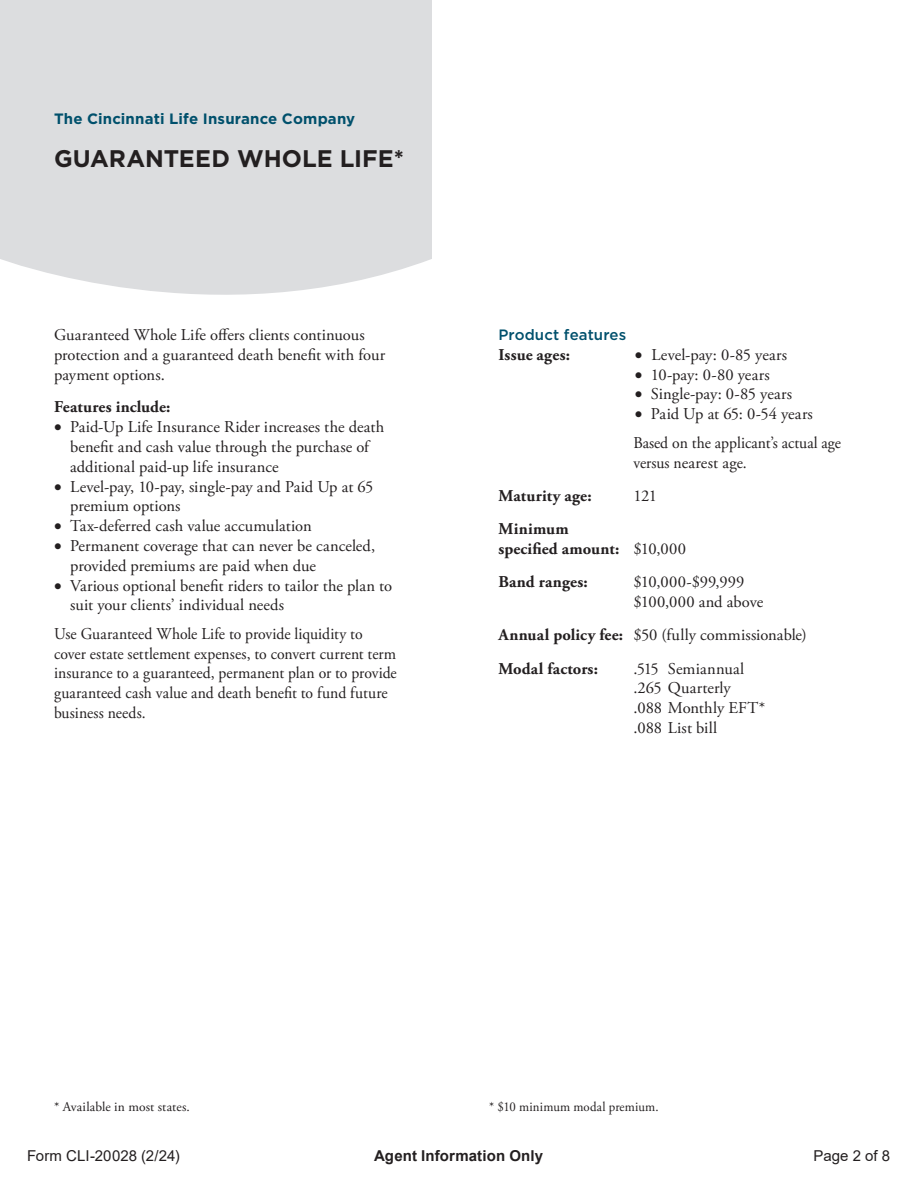
<style>
.page{position:relative;width:918px;height:1188px;background:#fff}
.page>*{position:absolute;margin:0;border:0;box-sizing:border-box;transform-origin:0 0}
.t1{font:700 24px "Gotham";color:#231f20}
.t2{font:16.5px/19.8px "Adobe Garamond Pro";color:#231f20}
.t3{font:16.5px/19.8px "Adobe Garamond Pro";color:#231f20;scale:.95 1}
.t4{font:700 16.5px/19.8px "Adobe Garamond Pro";letter-spacing:.01em;color:#231f20}
.t5{font:700 15px "Gotham";letter-spacing:.01em;color:#00506c}
.t6{font:15px "Arial";color:#231f20}
.t7{font:700 15px "Arial";letter-spacing:.01em;color:#231f20}
.t8{font:500 15px "Gotham";letter-spacing:.005em;color:#00506c}
.t9{font:13.5px "Adobe Garamond Pro";letter-spacing:.01em;color:#231f20;scale:.95 1}
.t10{font:13.5px "Adobe Garamond Pro";letter-spacing:.01em;color:#231f20}
.s1{font-weight:400}
</style>
<div class="page">
<div style="left:0;top:0;width:432px;height:295px;background:#dcdddf"></div>
<p class="t5" style="left:54px;top:109px;width:303px">The Cincinnati Life Insurance Company</p>
<h1 class="t1" style="left:54px;top:143px;width:352px">GUARANTEED WHOLE LIFE*</h1>
<p class="t2" style="left:54px;top:326px;width:333px">Guaranteed Whole Life offers clients continuous protection and a guaranteed death benefit with four payment options.</p>
<p class="t4" style="left:54px;top:398px;width:118px">Features include:</p>
<p class="t2" style="left:70px;top:418px;width:316px;text-indent:-16px">• Paid-Up Life Insurance Rider increases the death benefit and cash value through the purchase of additional paid-up life insurance</p>
<p class="t2" style="left:70px;top:477px;width:305px;text-indent:-16px">• Level-pay, 10-pay, single-pay and Paid Up at 65 premium options</p>
<p class="t2" style="left:54px;top:517px;width:259px">• Tax-deferred cash value accumulation</p>
<p class="t2" style="left:70px;top:536px;width:307px;text-indent:-16px">• Permanent coverage that can never be canceled, provided premiums are paid when due</p>
<p class="t2" style="left:70px;top:576px;width:324px;text-indent:-16px">• Various optional benefit riders to tailor the plan to suit your clients’ individual needs</p>
<p class="t3" style="left:54px;top:624px;width:362px">Use Guaranteed Whole Life to provide liquidity to cover estate settlement expenses, to convert current term insurance to a guaranteed, permanent plan or to provide guaranteed cash value and death benefit to fund future business needs.</p>
<p class="t8" style="left:498px;top:325px;width:129px">Product features</p>
<p class="t4" style="left:498px;top:345px;width:73px">Issue ages:</p>
<p class="t2" style="left:635px;top:345px;width:154px">• Level-pay: 0-85 years</p>
<p class="t2" style="left:635px;top:365px;width:136px">• 10-pay: 0-80 years</p>
<p class="t2" style="left:635px;top:385px;width:159px">• Single-pay: 0-85 years</p>
<p class="t2" style="left:633px;top:400px;width:209px;line-height:28.5px">• Paid Up at 65: 0-54 years<br>Based on the applicant’s actual age</p>
<p class="t3" style="left:633px;top:453px;width:121px">versus nearest age.</p>
<p class="t4" style="left:498px;top:486px;width:95px">Maturity age:</p>
<p class="t2" style="left:633px;top:486px;width:25px">121</p>
<p class="t4" style="left:498px;top:519px;width:189px">Minimum<br>specified amount: <span class="s1">$10,000</span></p>
<p class="t4" style="left:498px;top:572px;width:91px">Band ranges:</p>
<p class="t2" style="left:633px;top:573px;width:131px">$10,000-$99,999 $100,000 and above</p>
<p class="t4" style="left:498px;top:619px;width:310px;line-height:33.3px">Annual policy fee: <span class="s1">$50 (fully commissionable)<br></span>Modal factors:</p>
<p class="t2" style="left:633px;top:659px;width:133px">.515 Semiannual .265 Quarterly<br>.088 Monthly EFT* .088 List bill</p>
<p class="t10" style="left:54px;top:1099px;width:137px">* Available in most states.</p>
<p class="t9" style="left:489px;top:1099px;width:180px">* $10 minimum modal premium.</p>
<p class="t6" style="left:27px;top:1146px;width:154px">Form CLI-20028 (2/24)</p>
<p class="t7" style="left:374px;top:1145px;width:170px">Agent Information Only</p>
<p class="t6" style="left:814px;top:1145px;width:78px">Page 2 of 8</p>
</div>
